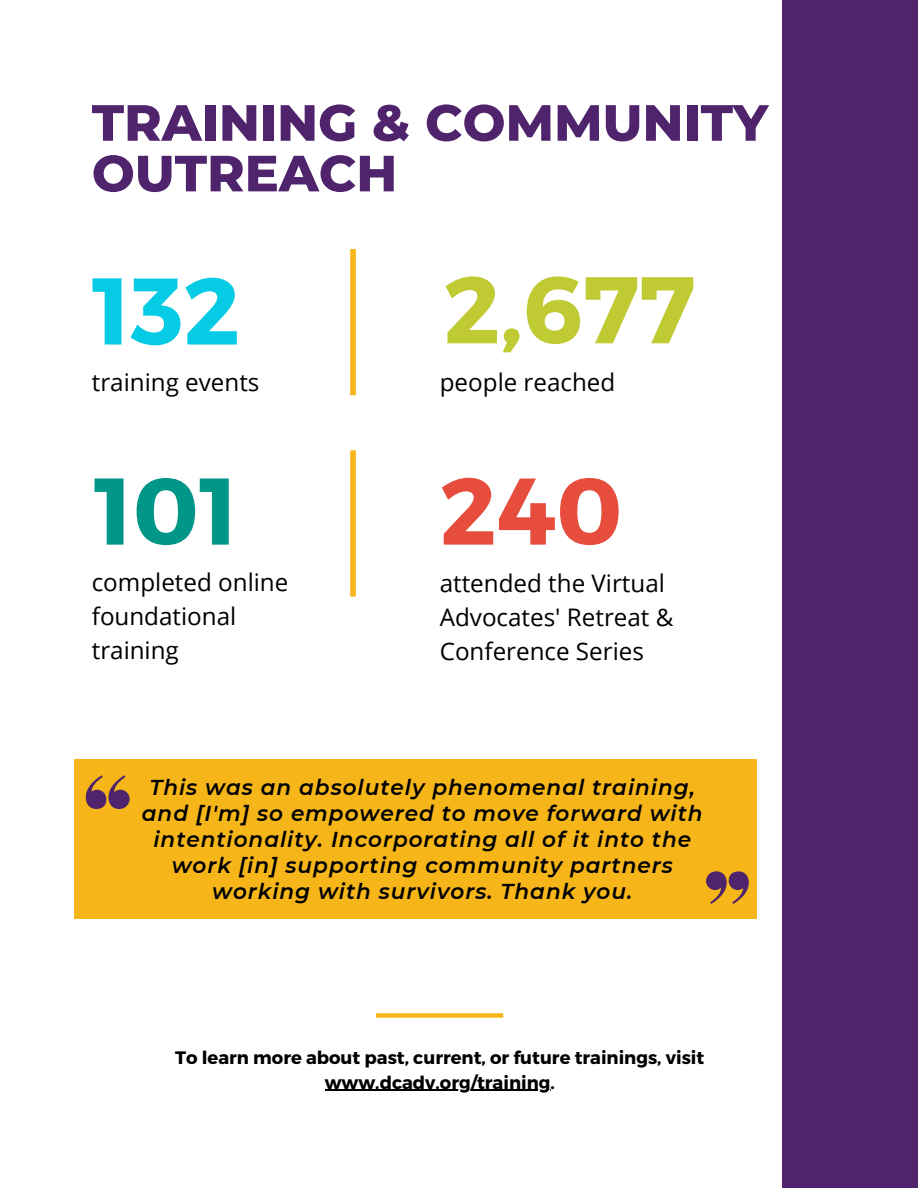
<style>
.page{position:relative;width:918px;height:1188px;background:#fff}
.page>*{position:absolute;margin:0;border:0;box-sizing:border-box;transform-origin:0 0}
.t1{font:700 94.5px "Montserrat";color:#c0ca33}
.t2{font:700 94.5px "Montserrat";color:#e64d3c}
.t3{font:700 94.35px "Montserrat";color:#05cbe4}
.t4{font:700 94.35px "Montserrat";color:#009789}
.t5{font:800 50.85px/50.7px "Montserrat";color:#4f246d}
.t6{font:24.15px/33.8px "Open Sans";color:#000}
.t7{font:italic 600 21.6px/25.8px "Montserrat";letter-spacing:.045em;color:#000;text-align:center}
.t8{font:700 18px/24.8px "Montserrat";color:#000;text-align:center}
</style>
<div class="page">
<div style="left:782px;top:0;width:136px;height:1188px;background:#4f246d"></div>
<div style="left:350px;top:249px;width:6px;height:146px;background:#f6b619"></div>
<div style="left:350px;top:450px;width:6px;height:147px;background:#f6b619"></div>
<div style="left:74px;top:760px;width:683px;height:159px;background:#f6b619"></div>
<svg style="left:86px;top:775px;width:44px;height:34px"></svg>
<svg style="left:706px;top:871px;width:43px;height:33px"></svg>
<hr style="left:325px;top:1090px;width:225px;height:1px;background:#000">
<div style="left:376px;top:1013px;width:127px;height:5px;background:#f6b619"></div>
<h3 class="t5" style="left:92px;top:97px;width:678px">TRAINING &amp; COMMUNITY<br>OUTREACH</h3>
<h2 class="t3" style="left:92px;top:250px;width:150px">132</h2>
<p class="t6" style="left:92px;top:365px;width:169px">training events</p>
<h2 class="t4" style="left:94px;top:450px;width:146px">101</h2>
<p class="t6" style="left:92px;top:565px;width:198px">completed online foundational training</p>
<h1 class="t1" style="left:444px;top:248px;width:253px">2,677</h1>
<p class="t6" style="left:440px;top:365px;width:177px">people reached</p>
<h1 class="t2" style="left:440px;top:450px;width:184px">240</h1>
<p class="t6" style="left:440px;top:566px;width:235px">attended the Virtual<br>Advocates' Retreat &amp;<br>Conference Series</p>
<p class="t7" style="left:142px;top:775px;width:562px">This was an absolutely phenomenal training, and [I'm] so empowered to move forward with intentionality. Incorporating all of it into the work [in] supporting community partners working with survivors. Thank you.</p>
<p class="t8" style="left:175px;top:1044px;width:531px">To learn more about past, current, or future trainings, visit www.dcadv.org/training.</p>
</div>
